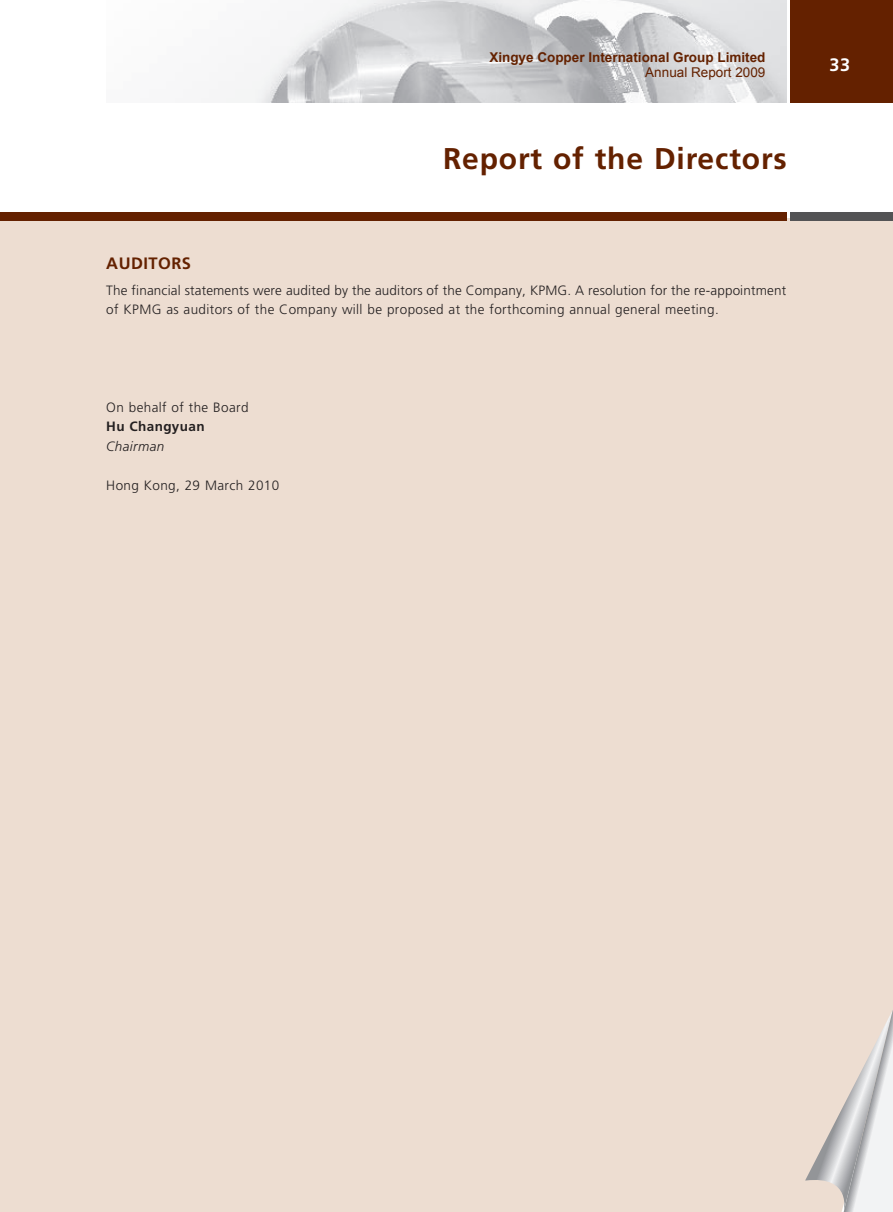
<style>
.page{position:relative;width:893px;height:1212px;background:#fff}
.page>*{position:absolute;margin:0;border:0;box-sizing:border-box;transform-origin:0 0}
.t1{font:700 30px "Frutiger LT Std";letter-spacing:.03em;color:#642100}
.t2{font:700 18px "Frutiger LT Std";color:#fff}
.t3{font:700 16.5px "Frutiger LT Std";letter-spacing:.03em;color:#642100}
.t4{font:300 13.5px/19.5px "Frutiger LT Std";letter-spacing:.01em;color:#231f20}
.t5{font:300 13.5px "Frutiger LT Std";letter-spacing:.03em;color:#231f20}
.t6{font:700 13.5px "Arial";color:#642100}
.t7{font:13.5px "Arial";color:#642100}
.t8{font:700 13.5px "Frutiger LT Std";letter-spacing:.03em;color:#231f20}
.t9{font:italic 300 13.5px "Frutiger LT Std";letter-spacing:.03em;color:#231f20}
</style>
<div class="page">
<div style="left:0;top:218px;width:893px;height:994px;background:#edddd1"></div>
<div style="left:0;top:213px;width:787px;height:8px;background:#642100"></div>
<div style="left:790px;top:213px;width:103px;height:8px;background:#535355"></div>
<img style="left:226px;top:0;width:561px;height:102px">
<div style="left:790px;top:0;width:103px;height:102px;background:#642100"></div>
<svg style="left:805px;top:1010px;width:88px;height:202px"></svg>
<p class="t6" style="left:489px;top:48px;width:278px">Xingye Copper International Group Limited</p>
<p class="t7" style="left:645px;top:63px;width:122px">Annual Report 2009</p>
<h1 class="t1" style="left:443px;top:141px;width:345px">Report of the Directors</h1>
<p class="t3" style="left:106px;top:253px;width:86px">AUDITORS</p>
<p class="t4" style="left:106px;top:280px;width:681px">The financial statements were audited by the auditors of the Company, KPMG. A resolution for the re-appointment of KPMG as auditors of the Company will be proposed at the forthcoming annual general meeting.</p>
<p class="t5" style="left:106px;top:399px;width:144px">On behalf of the Board</p>
<p class="t8" style="left:106px;top:419px;width:100px">Hu Changyuan</p>
<p class="t9" style="left:106px;top:438px;width:60px">Chairman</p>
<p class="t5" style="left:106px;top:477px;width:175px">Hong Kong, 29 March 2010</p>
<h2 class="t2" style="left:830px;top:54px;width:22px">33</h2>
</div>
